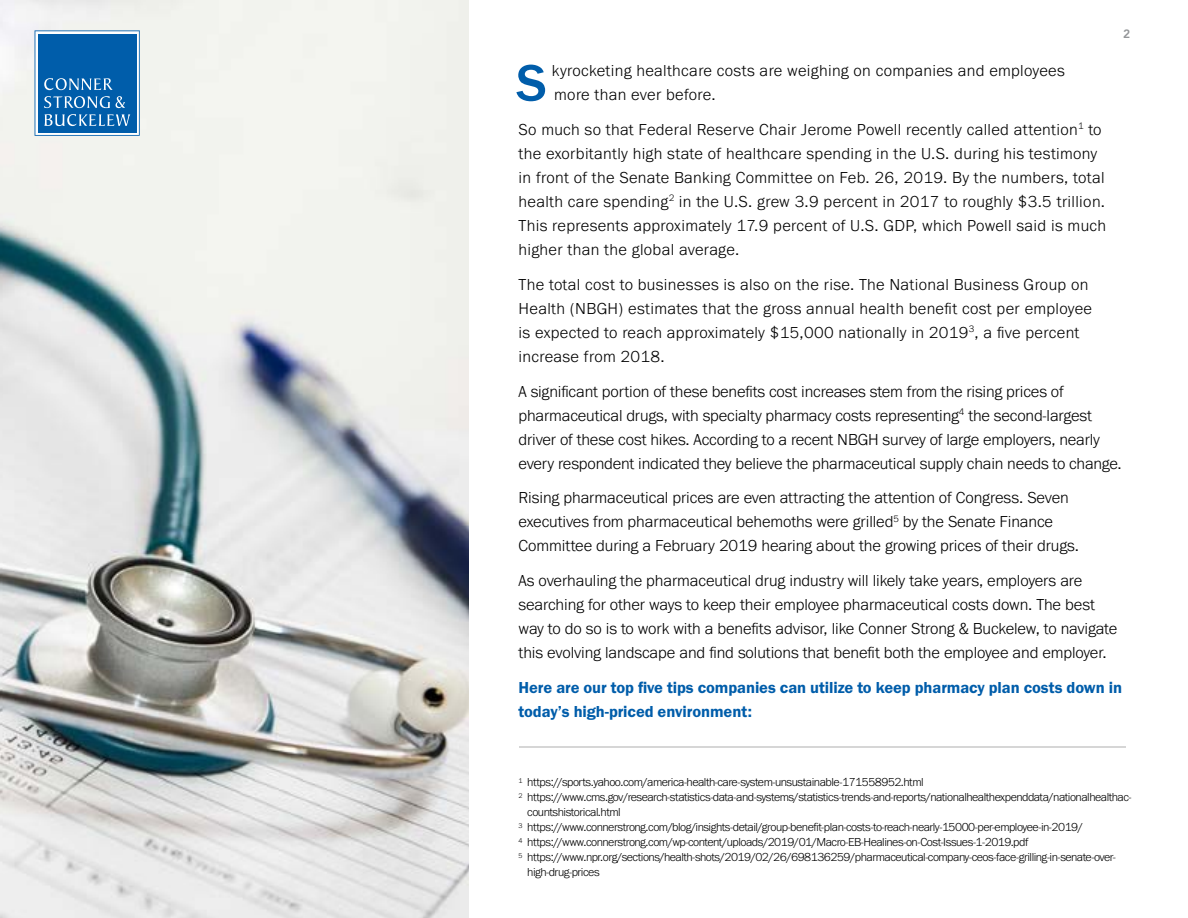
<style>
.page{position:relative;width:1188px;height:918px;background:#fff}
.page>*{position:absolute;margin:0;border:0;box-sizing:border-box;transform-origin:0 0}
.t1{font:500 53.4px "Franklin Gothic URW";color:#005daa}
.t2{font:300 16.5px/24px "Franklin Gothic URW";letter-spacing:-.005em;color:#000}
.t3{font:300 16.5px/24px "Franklin Gothic URW";letter-spacing:.02em;color:#000}
.t4{font:16.5px/24px "Franklin Gothic URW Dem";letter-spacing:-.005em;color:#005daa}
.t5{font:300 12px/15px "Franklin Gothic URW";letter-spacing:-.04em;color:#000}
.t6{font:800 12px "Avenir";color:#939598}
.t7{font:300 7.05px/15px "Franklin Gothic URW";color:#000}
</style>
<div class="page">
<img style="left:0;top:0;width:469px;height:918px">
<svg style="left:35px;top:30px;width:105px;height:106px;background:#2977b7"></svg>
<hr style="left:520px;top:746px;width:606px;height:2px;background:#d6d6d6">
<p class="t6" style="left:1123px;top:25px;width:9px">2</p>
<h1 class="t1" style="left:516px;top:50px;width:32px">S</h1>
<p class="t3" style="left:552px;top:58px;width:514px">kyrocketing healthcare costs are weighing on companies and employees more than ever before.</p>
<p class="t3" style="left:519px;top:117px;width:589px">So much so that Federal Reserve Chair Jerome Powell recently called attention<sup>1</sup> to the exorbitantly high state of healthcare spending in the U.S. during his testimony in front of the Senate Banking Committee on Feb. 26, 2019. By the numbers, total health care spending<sup>2</sup> in the U.S. grew 3.9 percent in 2017 to roughly $3.5 trillion.<br>This represents approximately 17.9 percent of U.S. GDP, which Powell said is much higher than the global average.</p>
<p class="t3" style="left:519px;top:272px;width:575px">The total cost to businesses is also on the rise. The National Business Group on Health (NBGH) estimates that the gross annual health benefit cost per employee is expected to reach approximately $15,000 nationally in 2019<sup>3</sup>, a five percent increase from 2018.</p>
<p class="t2" style="left:519px;top:379px;width:605px">A significant portion of these benefits cost increases stem from the rising prices of pharmaceutical drugs, with specialty pharmacy costs representing<sup>4</sup> the second-largest driver of these cost hikes. According to a recent NBGH survey of large employers, nearly every respondent indicated they believe the pharmaceutical supply chain needs to change.</p>
<p class="t2" style="left:519px;top:486px;width:562px">Rising pharmaceutical prices are even attracting the attention of Congress. Seven executives from pharmaceutical behemoths were grilled<sup>5</sup> by the Senate Finance<br>Committee during a February 2019 hearing about the growing prices of their drugs.</p>
<p class="t2" style="left:519px;top:568px;width:600px">As overhauling the pharmaceutical drug industry will likely take years, employers are searching for other ways to keep their employee pharmaceutical costs down. The best way to do so is to work with a benefits advisor, like Conner Strong &amp; Buckelew, to navigate this evolving landscape and find solutions that benefit both the employee and employer.</p>
<p class="t4" style="left:519px;top:675px;width:605px">Here are our top five tips companies can utilize to keep pharmacy plan costs down in today’s high-priced environment:</p>
<p class="t5" style="left:527px;top:774px;width:606px">https://sports.yahoo.com/america-health-care-system-unsustainable-171558952.html https://www.cms.gov/research-statistics-data-and-systems/statistics-trends-and-reports/nationalhealthexpenddata/nationalhealthac&shy;countshistorical.html https://www.connerstrong.com/blog/insights-detail/group-benefit-plan-costs-to-reach-nearly-15000-per-employee-in-2019/ https://www.connerstrong.com/wp-content/uploads/2019/01/Macro-EB-Healines-on-Cost-Issues-1-2019.pdf https://www.npr.org/sections/health-shots/2019/02/26/698136259/pharmaceutical-company-ceos-face-grilling-in-senate-over&shy;high-drug-prices</p>
<p class="t7" style="left:519px;top:773px;width:6px">1<br>2</p>
<p class="t7" style="left:519px;top:818px;width:6px;text-align:justify">3<br>4<br>5</p>
</div>
